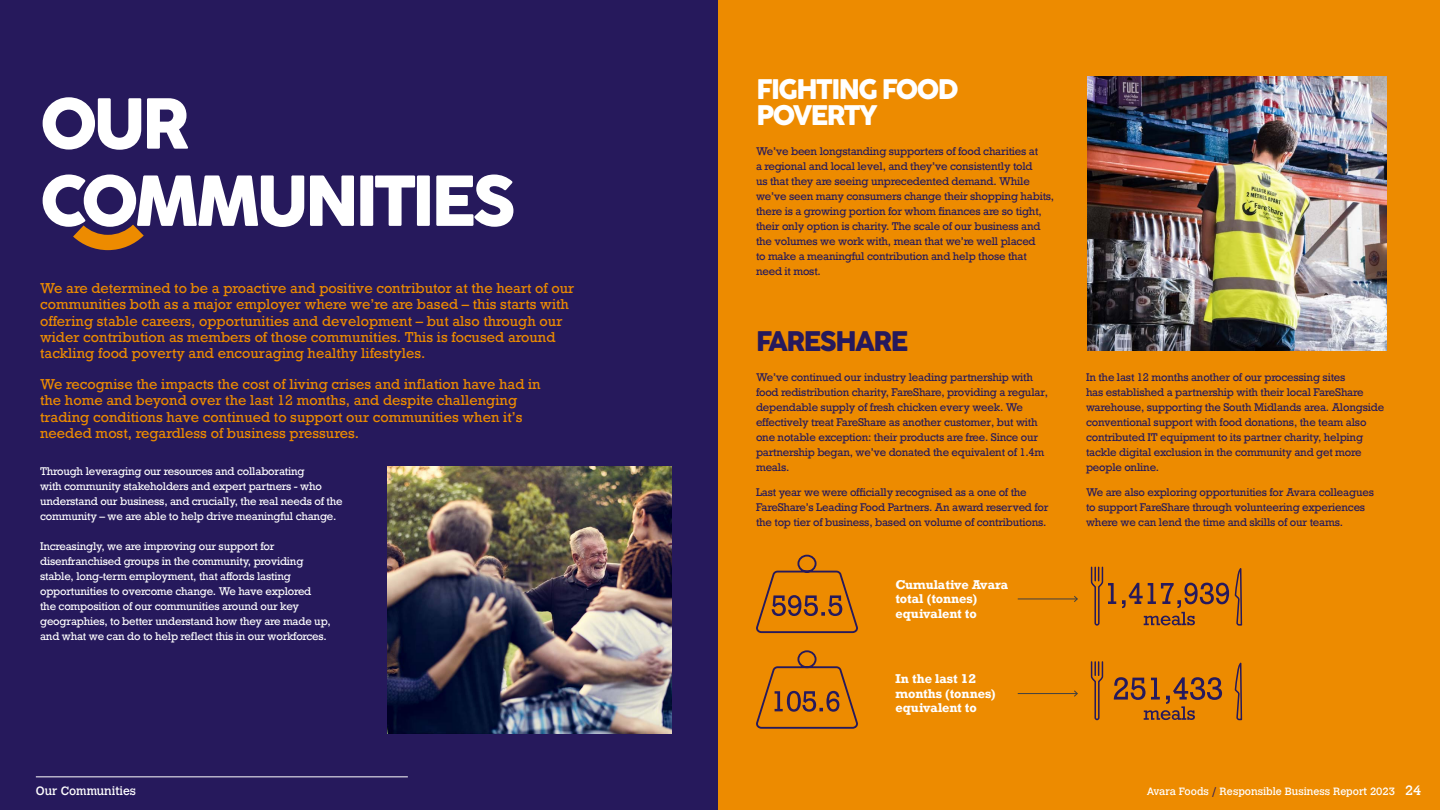
<style>
.page{position:relative;width:1440px;height:810px;background:#26195c}
.page>*{position:absolute;margin:0;border:0;box-sizing:border-box;transform-origin:0 0}
.t1{font:66.75px/77.2px "Cocogoose Pro";letter-spacing:-.055em;color:#fff}
.t2{font:26.25px/26.2px "Cocogoose Pro";letter-spacing:-.06em;color:#fff}
.t3{font:26.25px "Cocogoose Pro";letter-spacing:-.06em;color:#26195c}
.t4{font:13.5px/16.2px "Rockwell";color:#ed8b00}
.t5{font:700 12px/14.4px "Rockwell";letter-spacing:-.01em;color:#fff}
.t6{font:12px "Calvert";color:#fff}
.t7{font:10.5px/15px "Rockwell";letter-spacing:-.02em;color:#26195c}
.t8{font:10.5px/15px "Rockwell";letter-spacing:-.02em;color:#fff}
.t9{font:10.5px "Calvert";color:#fff}
.s1{color:#261a5c}
.s2{font-size:13.5px}
</style>
<div class="page">
<svg style="left:73px;top:225px;width:71px;height:25px"></svg>
<div style="left:719px;top:0;width:721px;height:810px;background:#ed8b00"></div>
<img style="left:387px;top:467px;width:285px;height:266px">
<img style="left:1087px;top:76px;width:299px;height:275px">
<svg style="left:756px;top:554px;width:102px;height:80px"></svg>
<svg style="left:756px;top:650px;width:102px;height:79px"></svg>
<svg style="left:1090px;top:566px;width:153px;height:60px"></svg>
<hr style="left:1018px;top:599px;width:59px;height:1px;background:#404042">
<svg style="left:1073px;top:596px;width:5px;height:6px"></svg>
<svg style="left:1234px;top:662px;width:9px;height:59px"></svg>
<svg style="left:1090px;top:661px;width:14px;height:60px"></svg>
<hr style="left:1018px;top:693px;width:59px;height:1px;background:#404042">
<svg style="left:1073px;top:690px;width:5px;height:7px"></svg>
<svg style="left:1114px;top:677px;width:108px;height:43px"></svg>
<hr style="left:36px;top:776px;width:372px;height:1px;background:#fff">
<h1 class="t1" style="left:40px;top:84px;width:477px">OUR<br>COMMUNITIES</h1>
<p class="t4" style="left:40px;top:280px;width:536px">We are determined to be a proactive and positive contributor at the heart of our communities both as a major employer where we’re are based – this starts with offering stable careers, opportunities and development – but also through our wider contribution as members of those communities. This is focused around tackling food poverty and encouraging healthy lifestyles.</p>
<p class="t4" style="left:40px;top:376px;width:502px">We recognise the impacts the cost of living crises and inflation have had in the home and beyond over the last 12 months, and despite challenging trading conditions have continued to support our communities when it’s needed most, regardless of business pressures.</p>
<p class="t8" style="left:40px;top:463px;width:304px">Through leveraging our resources and collaborating<br>with community stakeholders and expert partners - who understand our business, and crucially, the real needs of the community – we are able to help drive meaningful change.</p>
<p class="t8" style="left:40px;top:538px;width:292px">Increasingly, we are improving our support for disenfranchised groups in the community, providing stable, long-term employment, that affords lasting opportunities to overcome change. We have explored<br>the composition of our communities around our key geographies, to better understand how they are made up, and what we can do to help reflect this in our workforces.</p>
<h2 class="t2" style="left:757px;top:75px;width:204px">FIGHTING FOOD<br>POVERTY</h2>
<p class="t7" style="left:756px;top:144px;width:300px">We’ve been longstanding supporters of food charities at<br>a regional and local level, and they’ve consistently told<br>us that they are seeing unprecedented demand. While we’ve seen many consumers change their shopping habits, there is a growing portion for whom finances are so tight, their only option is charity. The scale of our business and the volumes we work with, mean that we’re well placed<br>to make a meaningful contribution and help those that need it most.</p>
<h2 class="t3" style="left:756px;top:320px;width:154px">FARESHARE</h2>
<p class="t7" style="left:756px;top:370px;width:294px">We’ve continued our industry leading partnership with food redistribution charity, FareShare, providing a regular, dependable supply of fresh chicken every week. We effectively treat FareShare as another customer, but with one notable exception: their products are free. Since our partnership began, we’ve donated the equivalent of 1.4m meals.</p>
<p class="t7" style="left:756px;top:485px;width:294px">Last year we were officially recognised as a one of the<br>FareShare’s Leading Food Partners. An award reserved for the top tier of business, based on volume of contributions.</p>
<p class="t5" style="left:895px;top:577px;width:114px">Cumulative Avara total (tonnes) equivalent to</p>
<p class="t5" style="left:895px;top:672px;width:102px">In the last 12 months (tonnes) equivalent to</p>
<p class="t7" style="left:1086px;top:370px;width:300px">In the last 12 months another of our processing sites<br>has established a partnership with their local FareShare warehouse, supporting the South Midlands area. Alongside conventional support with food donations, the team also contributed IT equipment to its partner charity, helping tackle digital exclusion in the community and get more people online.</p>
<p class="t7" style="left:1086px;top:485px;width:289px">We are also exploring opportunities for Avara colleagues to support FareShare through volunteering experiences where we can lend the time and skills of our teams.</p>
<p class="t6" style="left:36px;top:784px;width:102px">Our Communities</p>
<p class="t9" style="left:1147px;top:785px;width:276px">Avara Foods <span class="s1">/</span> Responsible Business Report 2023 <span class="s2">24</span></p>
</div>
